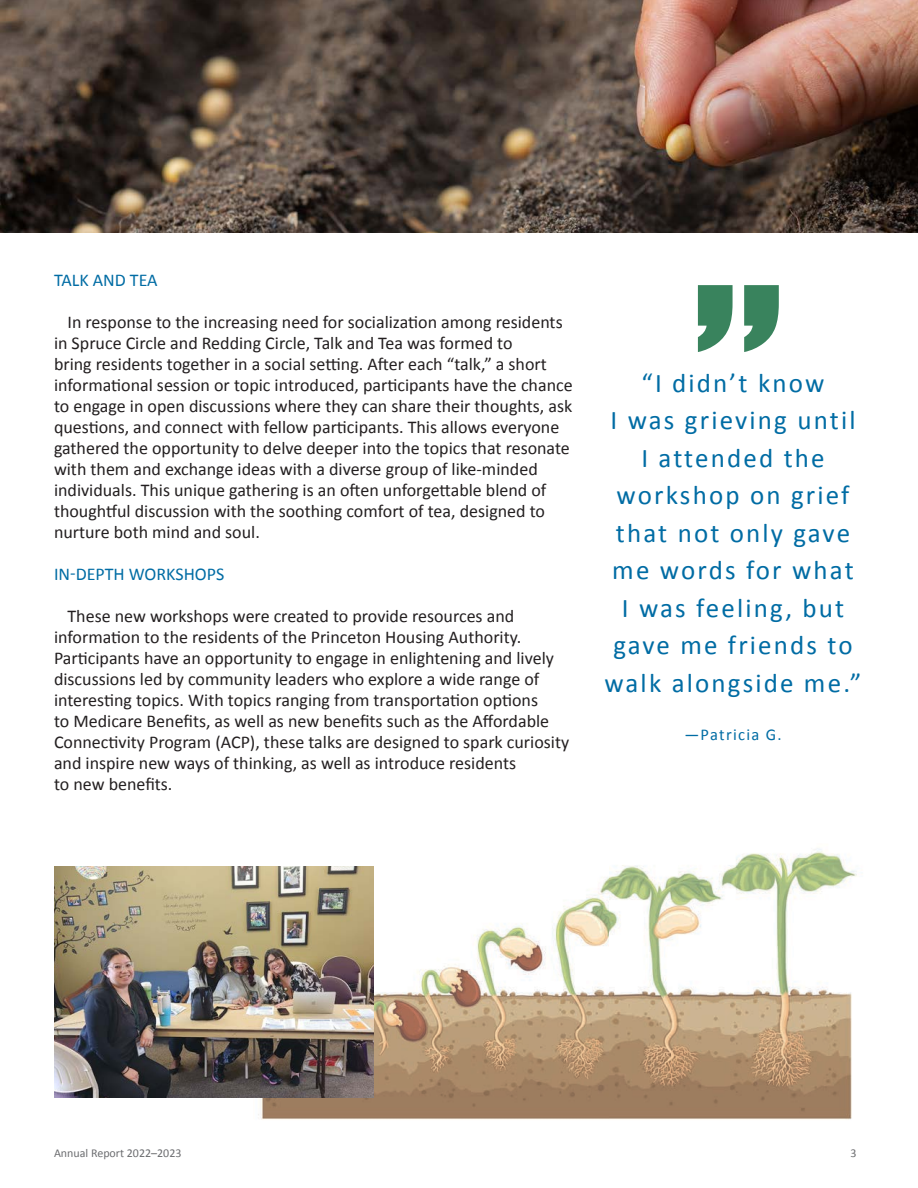
<style>
.page{position:relative;width:918px;height:1188px;background:#fff}
.page>*{position:absolute;margin:0;border:0;box-sizing:border-box;transform-origin:0 0}
.t1{font:27px/37.5px "Calibri";letter-spacing:.08em;color:#006ca4;text-align:center}
.t2{font:18px/21px "Calibri";color:#231f20}
.t3{font:18px "Calibri";color:#006ca4}
.t4{font:16.5px "Calibri";letter-spacing:.08em;color:#006ca4}
.t5{font:12px "Calibri";color:#6c6d70}
</style>
<div class="page">
<img style="left:253px;top:848px;width:604px;height:272px">
<svg style="left:698px;top:285px;width:81px;height:67px"></svg>
<img style="left:0;top:0;width:918px;height:232px">
<img style="left:54px;top:866px;width:320px;height:231px">
<p class="t3" style="left:54px;top:269px;width:105px">TALK AND TEA</p>
<p class="t2" style="left:54px;top:311px;width:520px;text-indent:14px">In response to the increasing need for socialization among residents in Spruce Circle and Redding Circle, Talk and Tea was formed to<br>bring residents together in a social setting. After each “talk,” a short informational session or topic introduced, participants have the chance to engage in open discussions where they can share their thoughts, ask questions, and connect with fellow participants. This allows everyone gathered the opportunity to delve deeper into the topics that resonate with them and exchange ideas with a diverse group of like-minded individuals. This unique gathering is an often unforgettable blend of thoughtful discussion with the soothing comfort of tea, designed to nurture both mind and soul.</p>
<p class="t3" style="left:54px;top:563px;width:172px">IN-DEPTH WORKSHOPS</p>
<p class="t2" style="left:54px;top:605px;width:517px;text-indent:14px">These new workshops were created to provide resources and information to the residents of the Princeton Housing Authority.<br>Participants have an opportunity to engage in enlightening and lively discussions led by community leaders who explore a wide range of interesting topics. With topics ranging from transportation options<br>to Medicare Benefits, as well as new benefits such as the Affordable Connectivity Program (ACP), these talks are designed to spark curiosity and inspire new ways of thinking, as well as introduce residents<br>to new benefits.</p>
<h1 class="t1" style="left:604px;top:363px;width:259px">“I didn’t know<br>I was grieving until<br>I attended the workshop on grief that not only gave me words for what<br>I was feeling, but gave me friends to walk alongside me.”</h1>
<p class="t4" style="left:684px;top:724px;width:99px">—Patricia G.</p>
<p class="t5" style="left:54px;top:1145px;width:129px">Annual Report 2022–2023</p>
<p class="t5" style="left:850px;top:1145px;width:8px">3</p>
</div>
